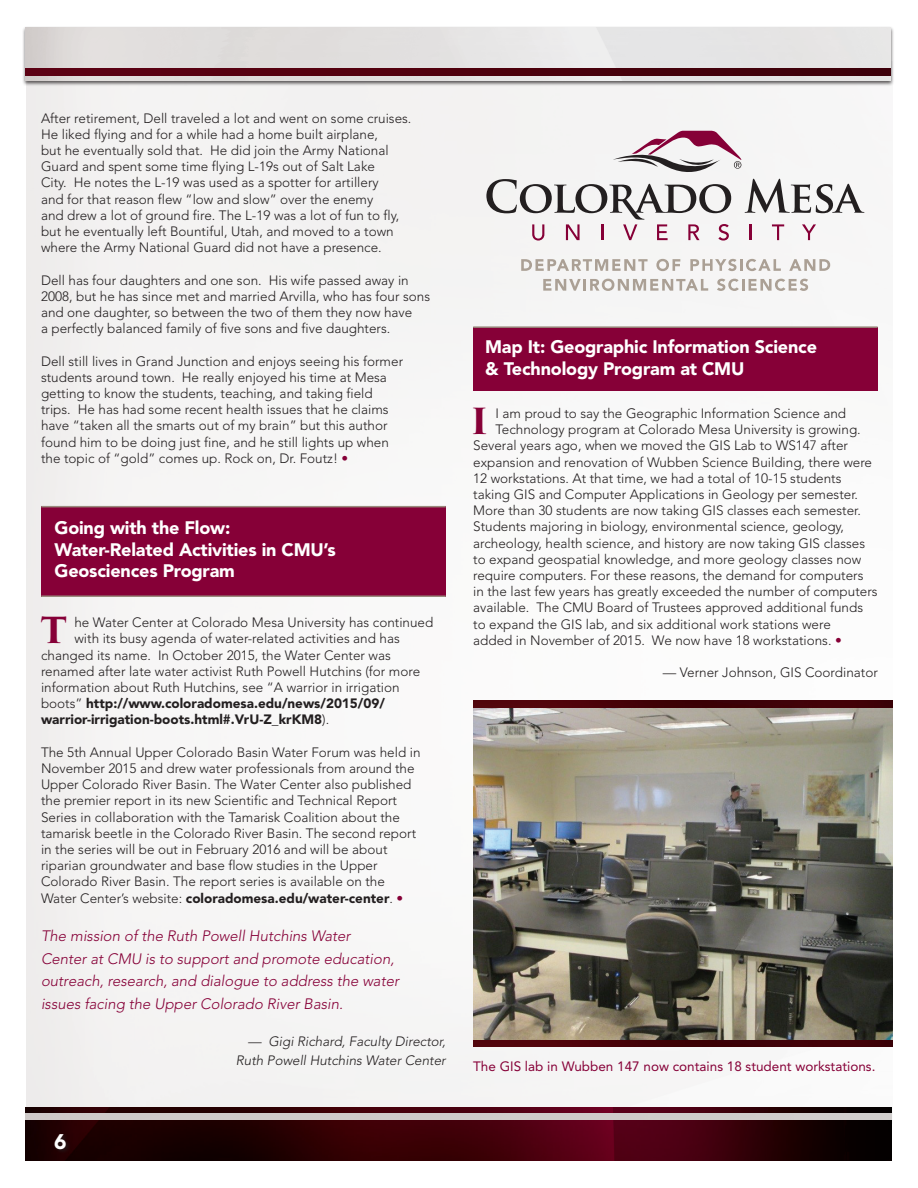
<style>
.page{position:relative;width:918px;height:1188px;background:#fff}
.page>*{position:absolute;margin:0;border:0;box-sizing:border-box;transform-origin:0 0}
.t1{font:700 34.95px "Trajan Pro 3";color:#860037}
.t2{font:900 21px "Avenir";color:#fff}
.t3{font:900 18px/21.6px "Avenir";letter-spacing:-.01em;color:#fff}
.t4{font:italic 300 15px/22.5px "Avenir";color:#860037}
.t5{font:300 13.5px/16.2px "Avenir";color:#231f20}
.t6{font:900 13.5px "Avenir";color:#231f20}
.t7{font:italic 300 13.5px/19.5px "Avenir";color:#231f20;text-align:right}
.t8{font:13.5px "Avenir";color:#860037}
.s1{color:#860037}
.s2{font-weight:300}
.s3{font-weight:900}
</style>
<div class="page">
<div style="left:26px;top:87px;width:866px;height:1020px;background:#f6f5f5"></div>
<img style="left:473px;top:707px;width:419px;height:333px">
<img style="left:473px;top:1040px;width:419px;height:7px">
<div style="left:22px;top:26px;width:873px;height:61px;background:#231f20;opacity:.75"></div>
<img style="left:26px;top:27px;width:865px;height:54px">
<img style="left:26px;top:1107px;width:866px;height:54px">
<div style="left:26px;top:1113px;width:866px;height:7px;background:#cfcbca"></div>
<img style="left:26px;top:69px;width:864px;height:6px">
<div style="left:54px;top:1133px;width:17px;height:21px;background:#230708"></div>
<div style="left:41px;top:507px;width:405px;height:90px;background:#860037"></div>
<hr style="left:41px;top:596px;width:405px;height:1px;background:#998b7d">
<hr style="left:41px;top:506px;width:405px;height:1px;background:#998b7d">
<div style="left:473px;top:327px;width:405px;height:64px;background:#860037"></div>
<hr style="left:473px;top:326px;width:405px;height:2px;background:#998b7d">
<img style="left:473px;top:701px;width:419px;height:6px">
<svg style="left:521px;top:259px;width:127px;height:12px"></svg>
<svg style="left:656px;top:259px;width:24px;height:12px"></svg>
<svg style="left:690px;top:259px;width:91px;height:12px"></svg>
<svg style="left:789px;top:259px;width:41px;height:12px"></svg>
<svg style="left:543px;top:279px;width:165px;height:12px"></svg>
<svg style="left:717px;top:279px;width:91px;height:12px"></svg>
<svg style="left:486px;top:131px;width:378px;height:110px"></svg>
<p class="t5" style="left:41px;top:110px;width:372px">After retirement, Dell traveled a lot and went on some cruises.<br>He liked flying and for a while had a home built airplane,<br>but he eventually sold that. He did join the Army National Guard and spent some time flying L-19s out of Salt Lake<br>City. He notes the L-19 was used as a spotter for artillery<br>and for that reason flew “low and slow” over the enemy<br>and drew a lot of ground fire. The L-19 was a lot of fun to fly, but he eventually left Bountiful, Utah, and moved to a town where the Army National Guard did not have a presence.</p>
<p class="t5" style="left:41px;top:272px;width:391px">Dell has four daughters and one son. His wife passed away in 2008, but he has since met and married Arvilla, who has four sons and one daughter, so between the two of them they now have<br>a perfectly balanced family of five sons and five daughters.</p>
<p class="t5" style="left:41px;top:353px;width:364px">Dell still lives in Grand Junction and enjoys seeing his former students around town. He really enjoyed his time at Mesa getting to know the students, teaching, and taking field trips. He has had some recent health issues that he claims have “taken all the smarts out of my brain” but this author found him to be doing just fine, and he still lights up when the topic of “gold” comes up. Rock on, Dr. Foutz! <span class="s1">•</span></p>
<h3 class="t3" style="left:55px;top:517px;width:283px">Going with the Flow:<br>Water-Related Activities in CMU’s<br>Geosciences Program</h3>
<h1 class="t1" style="left:41px;top:605px;width:28px">T</h1>
<p class="t5" style="left:74px;top:614px;width:360px">he Water Center at Colorado Mesa University has continued</p>
<p class="t5" style="left:74px;top:631px;width:327px">with its busy agenda of water-related activities and has</p>
<p class="t5" style="left:41px;top:647px;width:351px">changed its name. In October 2015, the Water Center was</p>
<p class="t5" style="left:41px;top:663px;width:381px">renamed after late water activist Ruth Powell Hutchins (for more</p>
<p class="t5" style="left:41px;top:679px;width:360px">information about Ruth Hutchins, see “A warrior in irrigation</p>
<p class="t6" style="left:41px;top:695px;width:345px"><span class="s2">boots”</span> http://www.coloradomesa.edu/news/2015/09/</p>
<p class="t6" style="left:41px;top:711px;width:290px">warrior-irrigation-boots.html#.VrU-Z_krKM8<span class="s2">).</span></p>
<p class="t5" style="left:41px;top:744px;width:381px">The 5th Annual Upper Colorado Basin Water Forum was held in November 2015 and drew water professionals from around the Upper Colorado River Basin. The Water Center also published the premier report in its new Scientific and Technical Report Series in collaboration with the Tamarisk Coalition about the tamarisk beetle in the Colorado River Basin. The second report in the series will be out in February 2016 and will be about riparian groundwater and base flow studies in the Upper Colorado River Basin. The report series is available on the Water Center’s website: <span class="s3">coloradomesa.edu/water-center</span>. <span class="s1">•</span></p>
<p class="t4" style="left:41px;top:925px;width:360px">The mission of the Ruth Powell Hutchins Water Center at CMU is to support and promote education, outreach, research, and dialogue to address the water issues facing the Upper Colorado River Basin.</p>
<p class="t7" style="left:236px;top:1031px;width:211px">— Gigi Richard, Faculty Director,<br>Ruth Powell Hutchins Water Center</p>
<h2 class="t2" style="left:54px;top:1129px;width:14px">6</h2>
<h3 class="t3" style="left:485px;top:336px;width:333px">Map It: Geographic Information Science &amp; Technology Program at CMU</h3>
<h1 class="t1" style="left:471px;top:395px;width:19px">I</h1>
<p class="t5" style="left:496px;top:405px;width:352px">I am proud to say the Geographic Information Science and</p>
<p class="t5" style="left:496px;top:421px;width:367px">Technology program at Colorado Mesa University is growing.</p>
<p class="t5" style="left:473px;top:438px;width:376px">Several years ago, when we moved the GIS Lab to WS147 after</p>
<p class="t5" style="left:473px;top:454px;width:400px">expansion and renovation of Wubben Science Building, there were</p>
<p class="t5" style="left:473px;top:470px;width:370px">12 workstations. At that time, we had a total of 10-15 students</p>
<p class="t5" style="left:473px;top:486px;width:386px">taking GIS and Computer Applications in Geology per semester.</p>
<p class="t5" style="left:473px;top:502px;width:389px">More than 30 students are now taking GIS classes each semester.</p>
<p class="t5" style="left:473px;top:519px;width:372px">Students majoring in biology, environmental science, geology,</p>
<p class="t5" style="left:473px;top:535px;width:393px">archeology, health science, and history are now taking GIS classes</p>
<p class="t5" style="left:473px;top:551px;width:390px">to expand geospatial knowledge, and more geology classes now</p>
<p class="t5" style="left:473px;top:567px;width:392px">require computers. For these reasons, the demand for computers</p>
<p class="t5" style="left:473px;top:583px;width:406px">in the last few years has greatly exceeded the number of computers</p>
<p class="t5" style="left:473px;top:600px;width:391px">available. The CMU Board of Trustees approved additional funds</p>
<p class="t5" style="left:473px;top:616px;width:359px">to expand the GIS lab, and six additional work stations were</p>
<p class="t5" style="left:473px;top:632px;width:370px">added in November of 2015. We now have 18 workstations. <span class="s1">•</span></p>
<p class="t5" style="left:663px;top:664px;width:216px">— Verner Johnson, GIS Coordinator</p>
<p class="t8" style="left:473px;top:1059px;width:404px">The GIS lab in Wubben 147 now contains 18 student workstations.</p>
</div>
